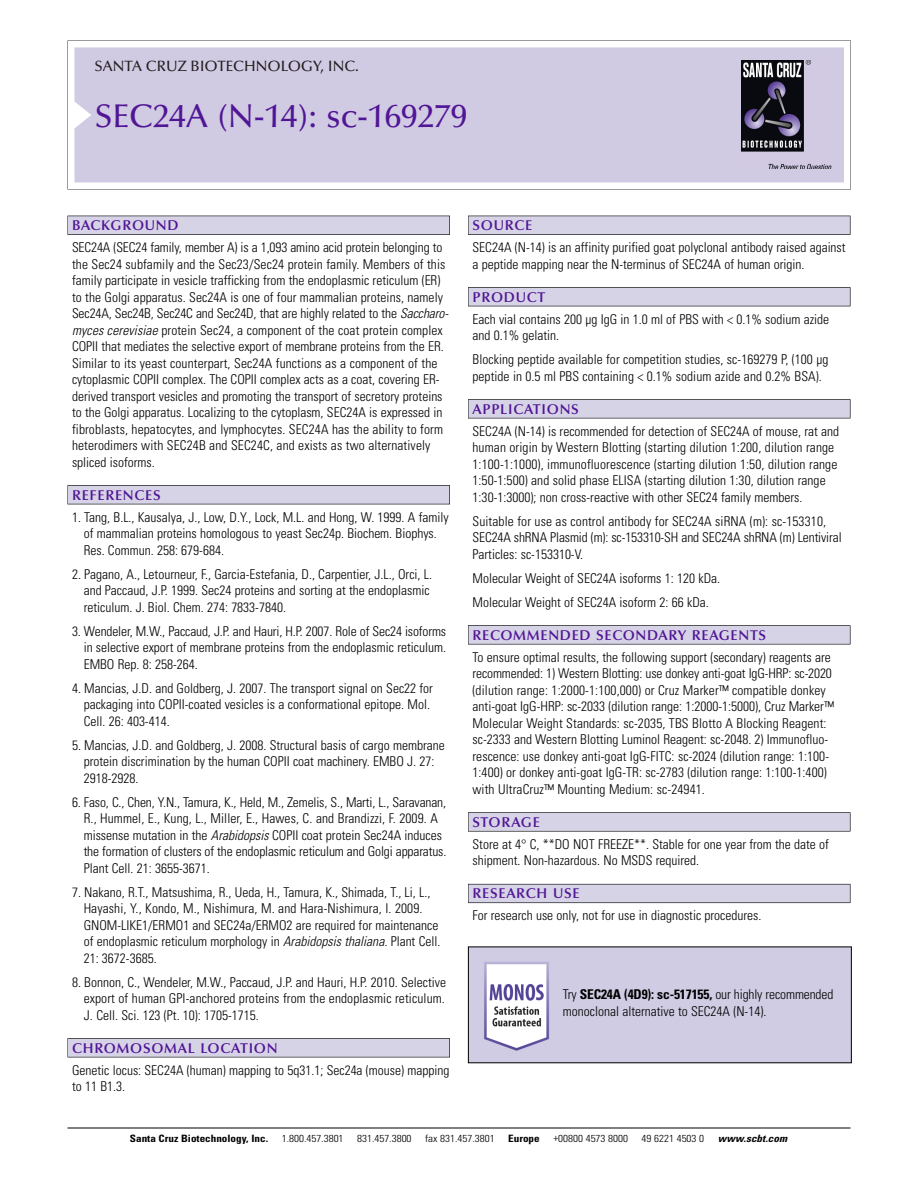
<style>
.page{position:relative;width:918px;height:1188px;background:#fff}
.page>*{position:absolute;margin:0;border:0;box-sizing:border-box;transform-origin:0 0}
.t1{font:500 33px "Optima";color:#511695}
.t2{font:500 15px "Optima";color:#231f20}
.t3{font:600 14.25px "Optima";letter-spacing:.05em;color:#511695}
.t4{font:300 condensed 13.5px/16.5px "Univers";color:#000}
.t5{font:300 condensed 10.2px "Univers";color:#000;scale:1.1 1}
.t6{font:700 condensed 10.2px "Univers";color:#000;scale:1.1 1}
.t7{font:italic 700 condensed 10.2px "Univers";letter-spacing:.005em;color:#000;scale:1.1 1}
.s1{font-style:italic}
.s2{font-weight:700}
</style>
<div class="page">
<svg style="left:68px;top:40px;width:783px;height:149px"></svg>
<div style="left:74px;top:47px;width:770px;height:135px;background:#d1cae3"></div>
<img style="left:741px;top:60px;width:90px;height:108px">
<div style="left:68px;top:216px;width:382px;height:19px;background:#525155"></div>
<div style="left:68px;top:216px;width:381px;height:18px;background:#d7d3e7"></div>
<div style="left:68px;top:485px;width:382px;height:19px;background:#525155"></div>
<div style="left:68px;top:486px;width:381px;height:18px;background:#d7d3e7"></div>
<div style="left:68px;top:1038px;width:382px;height:19px;background:#545357"></div>
<div style="left:68px;top:1039px;width:381px;height:18px;background:#d7d3e7"></div>
<div style="left:468px;top:216px;width:382px;height:19px;background:#525155"></div>
<div style="left:468px;top:216px;width:382px;height:18px;background:#d7d3e7"></div>
<div style="left:468px;top:287px;width:382px;height:19px;background:#525155"></div>
<div style="left:468px;top:288px;width:382px;height:18px;background:#d7d3e7"></div>
<div style="left:468px;top:399px;width:382px;height:19px;background:#545357"></div>
<div style="left:468px;top:400px;width:382px;height:18px;background:#d7d3e7"></div>
<div style="left:468px;top:625px;width:382px;height:19px;background:#575759"></div>
<div style="left:468px;top:626px;width:382px;height:18px;background:#d7d3e7"></div>
<svg style="left:468px;top:812px;width:382px;height:20px"></svg>
<div style="left:468px;top:813px;width:382px;height:18px;background:#d7d3e7"></div>
<div style="left:468px;top:884px;width:382px;height:19px;background:#66646e"></div>
<div style="left:468px;top:884px;width:382px;height:18px;background:#d7d3e7"></div>
<hr style="left:68px;top:1128px;width:782px;height:1px;background:#000">
<img style="left:470px;top:948px;width:380px;height:113px">
<p class="t2" style="left:94px;top:61px;width:266px">SANTA CRUZ BIOTECHNOLOGY, INC.</p>
<h1 class="t1" style="left:94px;top:103px;width:374px">SEC24A (N-14): sc-169279</h1>
<p class="t3" style="left:72px;top:219px;width:108px">BACKGROUND</p>
<p class="t4" style="left:72px;top:240px;width:377px">SEC24A (SEC24 family, member A) is a 1,093 amino acid protein belonging to the Sec24 subfamily and the Sec23/Sec24 protein family. Members of this family participate in vesicle trafficking from the endoplasmic reticulum (ER) to the Golgi apparatus. Sec24A is one of four mammalian proteins, namely Sec24A, Sec24B, Sec24C and Sec24D, that are highly related to the <span class="s1">Saccharo&shy;myces cerevisiae</span> protein Sec24, a component of the coat protein complex COPII that mediates the selective export of membrane proteins from the ER.<br>Similar to its yeast counterpart, Sec24A functions as a component of the cytoplasmic COPII complex. The COPII complex acts as a coat, covering ER&shy;derived transport vesicles and promoting the transport of secretory proteins to the Golgi apparatus. Localizing to the cytoplasm, SEC24A is expressed in fibroblasts, hepatocytes, and lymphocytes. SEC24A has the ability to form heterodimers with SEC24B and SEC24C, and exists as two alternatively spliced isoforms.</p>
<p class="t3" style="left:72px;top:489px;width:90px">REFERENCES</p>
<p class="t4" style="left:84px;top:510px;width:366px;text-indent:-12px">1. Tang, B.L., Kausalya, J., Low, D.Y., Lock, M.L. and Hong, W. 1999. A family of mammalian proteins homologous to yeast Sec24p. Biochem. Biophys.<br>Res. Commun. 258: 679-684.</p>
<p class="t4" style="left:84px;top:567px;width:350px;text-indent:-12px">2. Pagano, A., Letourneur, F., Garcia-Estefania, D., Carpentier, J.L., Orci, L. and Paccaud, J.P. 1999. Sec24 proteins and sorting at the endoplasmic reticulum. J. Biol. Chem. 274: 7833-7840.</p>
<p class="t4" style="left:84px;top:624px;width:364px;text-align:justify;text-indent:-12px">3. Wendeler, M.W., Paccaud, J.P. and Hauri, H.P. 2007. Role of Sec24 isoforms in selective export of membrane proteins from the endoplasmic reticulum.<br>EMBO Rep. 8: 258-264.</p>
<p class="t4" style="left:84px;top:681px;width:351px;text-indent:-12px">4. Mancias, J.D. and Goldberg, J. 2007. The transport signal on Sec22 for packaging into COPII-coated vesicles is a conformational epitope. Mol.<br>Cell. 26: 403-414.</p>
<p class="t4" style="left:84px;top:738px;width:363px;text-indent:-12px">5. Mancias, J.D. and Goldberg, J. 2008. Structural basis of cargo membrane protein discrimination by the human COPII coat machinery. EMBO J. 27:<br>2918-2928.</p>
<p class="t4" style="left:84px;top:795px;width:364px;text-indent:-12px">6. Faso, C., Chen, Y.N., Tamura, K., Held, M., Zemelis, S., Marti, L., Saravanan, R., Hummel, E., Kung, L., Miller, E., Hawes, C. and Brandizzi, F. 2009. A missense mutation in the <span class="s1">Arabidopsis</span> COPII coat protein Sec24A induces the formation of clusters of the endoplasmic reticulum and Golgi apparatus.<br>Plant Cell. 21: 3655-3671.</p>
<p class="t4" style="left:84px;top:885px;width:358px;text-indent:-12px">7. Nakano, R.T., Matsushima, R., Ueda, H., Tamura, K., Shimada, T., Li, L., Hayashi, Y., Kondo, M., Nishimura, M. and Hara-Nishimura, I. 2009.<br>GNOM-LIKE1/ERMO1 and SEC24a/ERMO2 are required for maintenance of endoplasmic reticulum morphology in <span class="s1">Arabidopsis thaliana.</span> Plant Cell.<br>21: 3672-3685.</p>
<p class="t4" style="left:84px;top:975px;width:364px;text-align:justify;text-indent:-12px">8. Bonnon, C., Wendeler, M.W., Paccaud, J.P. and Hauri, H.P. 2010. Selective export of human GPI-anchored proteins from the endoplasmic reticulum.<br>J. Cell. Sci. 123 (Pt. 10): 1705-1715.</p>
<p class="t3" style="left:72px;top:1042px;width:207px">CHROMOSOMAL LOCATION</p>
<p class="t4" style="left:72px;top:1063px;width:379px">Genetic locus: SEC24A (human) mapping to 5q31.1; Sec24a (mouse) mapping to 11 B1.3.</p>
<p class="t3" style="left:473px;top:219px;width:61px">SOURCE</p>
<p class="t4" style="left:473px;top:240px;width:375px">SEC24A (N-14) is an affinity purified goat polyclonal antibody raised against a peptide mapping near the N-terminus of SEC24A of human origin.</p>
<p class="t3" style="left:473px;top:291px;width:74px">PRODUCT</p>
<p class="t4" style="left:473px;top:312px;width:358px">Each vial contains 200 µg IgG in 1.0 ml of PBS with &lt; 0.1% sodium azide and 0.1% gelatin.</p>
<p class="t4" style="left:473px;top:352px;width:357px">Blocking peptide available for competition studies, sc-169279 P, (100 µg peptide in 0.5 ml PBS containing &lt; 0.1% sodium azide and 0.2% BSA).</p>
<p class="t3" style="left:473px;top:403px;width:108px">APPLICATIONS</p>
<p class="t4" style="left:473px;top:424px;width:368px">SEC24A (N-14) is recommended for detection of SEC24A of mouse, rat and human origin by Western Blotting (starting dilution 1:200, dilution range 1:100-1:1000), immunofluorescence (starting dilution 1:50, dilution range 1:50-1:500) and solid phase ELISA (starting dilution 1:30, dilution range 1:30-1:3000); non cross-reactive with other SEC24 family members.</p>
<p class="t4" style="left:473px;top:514px;width:371px">Suitable for use as control antibody for SEC24A siRNA (m): sc-153310,<br>SEC24A shRNA Plasmid (m): sc-153310-SH and SEC24A shRNA (m) Lentiviral<br>Particles: sc-153310-V.</p>
<p class="t4" style="left:473px;top:567px;width:249px;line-height:24px">Molecular Weight of SEC24A isoforms 1: 120 kDa.<br>Molecular Weight of SEC24A isoform 2: 66 kDa.</p>
<p class="t3" style="left:473px;top:629px;width:295px">RECOMMENDED SECONDARY REAGENTS</p>
<p class="t4" style="left:473px;top:650px;width:363px">To ensure optimal results, the following support (secondary) reagents are recommended: 1) Western Blotting: use donkey anti-goat IgG-HRP: sc-2020 (dilution range: 1:2000-1:100,000) or Cruz Marker™ compatible donkey anti-goat IgG-HRP: sc-2033 (dilution range: 1:2000-1:5000), Cruz Marker™ Molecular Weight Standards: sc-2035, TBS Blotto A Blocking Reagent: sc-2333 and Western Blotting Luminol Reagent: sc-2048. 2) Immunofluo&shy;rescence: use donkey anti-goat IgG-FITC: sc-2024 (dilution range: 1:100- 1:400) or donkey anti-goat IgG-TR: sc-2783 (dilution range: 1:100-1:400) with UltraCruz™ Mounting Medium: sc-24941.</p>
<p class="t3" style="left:473px;top:816px;width:69px">STORAGE</p>
<p class="t4" style="left:473px;top:837px;width:358px">Store at 4° C, **DO NOT FREEZE**. Stable for one year from the date of shipment. Non-hazardous. No MSDS required.</p>
<p class="t3" style="left:473px;top:888px;width:109px">RESEARCH USE</p>
<p class="t4" style="left:473px;top:908px;width:290px">For research use only, not for use in diagnostic procedures.</p>
<p class="t4" style="left:563px;top:987px;width:272px">Try <span class="s2">SEC24A (4D9): sc-517155,</span> our highly recommended monoclonal alternative to SEC24A (N-14).</p>
<p class="t6" style="left:130px;top:1135px;width:127px">Santa Cruz Biotechnology, Inc.</p>
<p class="t5" style="left:282px;top:1135px;width:58px">1.800.457.3801</p>
<p class="t5" style="left:357px;top:1135px;width:51px">831.457.3800</p>
<p class="t5" style="left:425px;top:1135px;width:65px">fax 831.457.3801</p>
<p class="t6" style="left:508px;top:1135px;width:30px">Europe</p>
<p class="t5" style="left:553px;top:1135px;width:69px">+00800 4573 8000</p>
<p class="t5" style="left:642px;top:1135px;width:58px">49 6221 4503 0</p>
<p class="t7" style="left:718px;top:1135px;width:64px">www.scbt.com</p>
</div>
